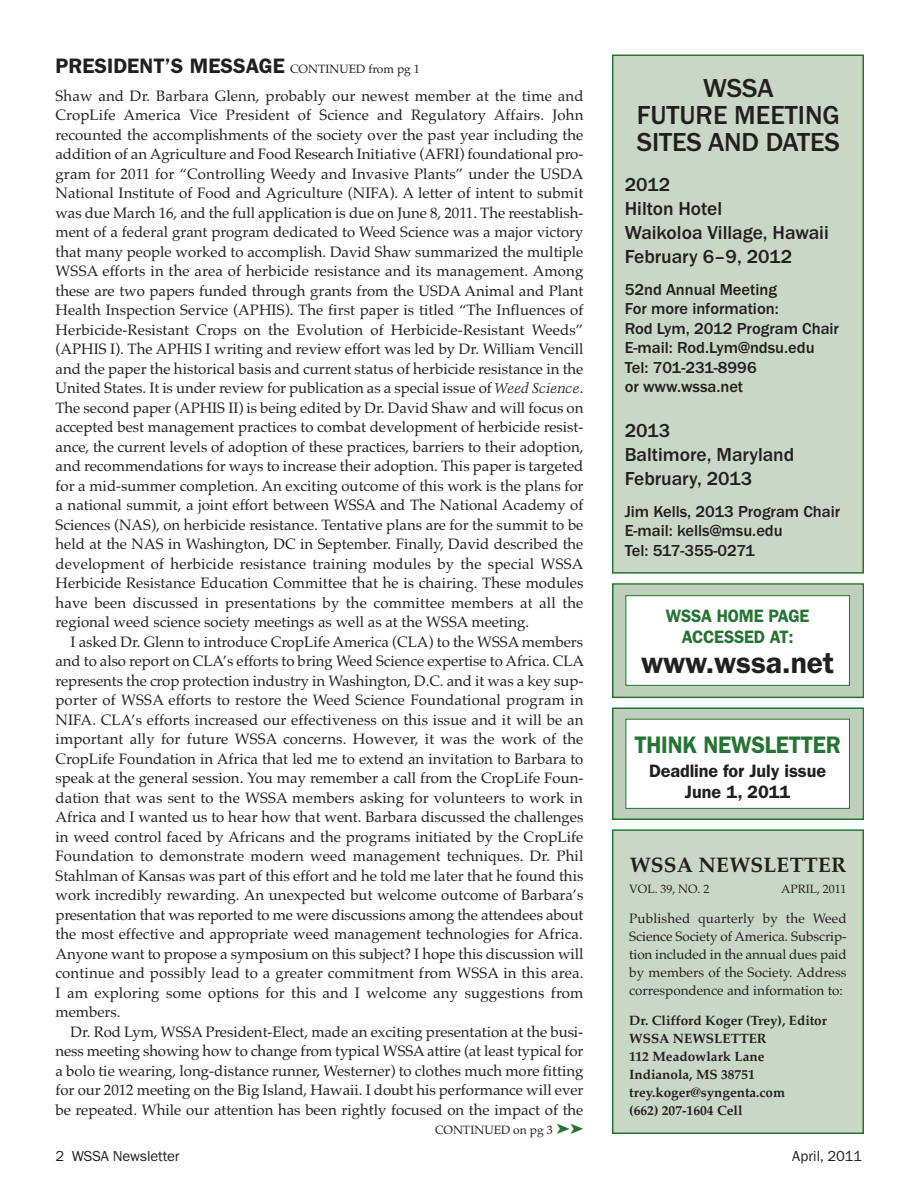
<style>
.page{position:relative;width:918px;height:1188px;background:#fff}
.page>*{position:absolute;margin:0;border:0;box-sizing:border-box;transform-origin:0 0}
.t1{font:600 30px "Franklin Gothic";letter-spacing:-.005em;color:#231f20}
.t2{font:700 27px/27px "Franklin Gothic";letter-spacing:-.005em;color:#231f20;text-align:center}
.t3{font:600 24px "Franklin Gothic";letter-spacing:-.01em;color:#267434;scale:.95 1}
.t4{font:600 21px "Franklin Gothic";color:#231f20}
.t5{font:700 21px "Palatino";letter-spacing:.01em;color:#231f20}
.t6{font:700 19.5px/24px "Franklin Gothic";color:#231f20}
.t7{font:600 18px/21px "Franklin Gothic";letter-spacing:-.005em;color:#231f20;text-align:center}
.t8{font:600 18px/21px "Franklin Gothic";letter-spacing:-.01em;color:#267434;text-align:center;scale:.95 1}
.t9{font:700 16.5px/19.5px "Franklin Gothic";color:#231f20}
.t10{font:15px/19.5px "Palatino";color:#231f20;text-align:justify}
.t11{font:15px "Franklin Gothic";letter-spacing:-.005em;color:#231f20}
.t12{font:13.5px/18px "Palatino";color:#231f20;text-align:justify}
.t13{font:700 13.5px/18px "Palatino";color:#231f20}
.t14{font:12px "Palatino";color:#231f20}
.s1{font-family:"Palatino";font-weight:400;font-size:12px}
.s2{font-family:"Kuenstler 480 BT";font-style:italic;font-size:14.25px}
.s3{color:#267434}
</style>
<div class="page">
<div style="left:613px;top:831px;width:249px;height:302px;background:#c9d8c6"></div>
<div style="left:612px;top:829px;width:252px;height:305px;border:2px solid #267434"></div>
<div style="left:613px;top:56px;width:249px;height:516px;background:#c9d8c6"></div>
<div style="left:612px;top:54px;width:252px;height:520px;border:2px solid #267434"></div>
<div style="left:614px;top:709px;width:248px;height:110px;background:#bed0ba"></div>
<div style="left:612px;top:708px;width:252px;height:112px;border:2px solid #267434"></div>
<div style="left:626px;top:720px;width:223px;height:88px;background:#fff"></div>
<div style="left:626px;top:719px;width:224px;height:90px;border:1px solid #267434"></div>
<div style="left:614px;top:585px;width:248px;height:112px;background:#bed0ba"></div>
<div style="left:612px;top:583px;width:252px;height:115px;border:2px solid #267434"></div>
<div style="left:626px;top:596px;width:223px;height:89px;background:#fff"></div>
<div style="left:626px;top:595px;width:224px;height:91px;border:1px solid #267434"></div>
<h3 class="t4" style="left:56px;top:58px;width:366px">PRESIDENT’S MESSAGE <span class="s1">CONTINUED from pg 1</span></h3>
<p class="t10" style="left:56px;top:86px;width:530px">Shaw and Dr. Barbara Glenn, probably our newest member at the time and CropLife America Vice President of Science and Regulatory Affairs. John recounted the accomplishments of the society over the past year including the addition of an Agriculture and Food Research Initiative (AFRI) foundational pro&shy;gram for 2011 for “Controlling Weedy and Invasive Plants” under the USDA National Institute of Food and Agriculture (NIFA). A letter of intent to submit was due March 16, and the full application is due on June 8, 2011. The reestablish&shy;ment of a federal grant program dedicated to Weed Science was a major victory that many people worked to accomplish. David Shaw summarized the multiple WSSA efforts in the area of herbicide resistance and its management. Among these are two papers funded through grants from the USDA Animal and Plant Health Inspection Service (APHIS). The first paper is titled “The Influences of Herbicide-Resistant Crops on the Evolution of Herbicide-Resistant Weeds” (APHIS I). The APHIS I writing and review effort was led by Dr. William Vencill and the paper the historical basis and current status of herbicide resistance in the United States. It is under review for publication as a special issue of <span class="s2">Weed Science</span>.<br>The second paper (APHIS II) is being edited by Dr. David Shaw and will focus on accepted best management practices to combat development of herbicide resist&shy;ance, the current levels of adoption of these practices, barriers to their adoption, and recommendations for ways to increase their adoption. This paper is targeted for a mid-summer completion. An exciting outcome of this work is the plans for a national summit, a joint effort between WSSA and The National Academy of Sciences (NAS), on herbicide resistance. Tentative plans are for the summit to be held at the NAS in Washington, DC in September. Finally, David described the development of herbicide resistance training modules by the special WSSA Herbicide Resistance Education Committee that he is chairing. These modules have been discussed in presentations by the committee members at all the regional weed science society meetings as well as at the WSSA meeting.</p>
<p class="t10" style="left:56px;top:632px;width:530px;text-indent:15px">I asked Dr. Glenn to introduce CropLife America (CLA) to the WSSA members and to also report on CLA’s efforts to bring Weed Science expertise to Africa. CLA represents the crop protection industry in Washington, D.C. and it was a key sup&shy;porter of WSSA efforts to restore the Weed Science Foundational program in NIFA. CLA’s efforts increased our effectiveness on this issue and it will be an important ally for future WSSA concerns. However, it was the work of the CropLife Foundation in Africa that led me to extend an invitation to Barbara to speak at the general session. You may remember a call from the CropLife Foun&shy;dation that was sent to the WSSA members asking for volunteers to work in Africa and I wanted us to hear how that went. Barbara discussed the challenges in weed control faced by Africans and the programs initiated by the CropLife Foundation to demonstrate modern weed management techniques. Dr. Phil Stahlman of Kansas was part of this effort and he told me later that he found this work incredibly rewarding. An unexpected but welcome outcome of Barbara’s presentation that was reported to me were discussions among the attendees about the most effective and appropriate weed management technologies for Africa.<br>Anyone want to propose a symposium on this subject? I hope this discussion will continue and possibly lead to a greater commitment from WSSA in this area.<br>I am exploring some options for this and I welcome any suggestions from members.</p>
<p class="t10" style="left:56px;top:1022px;width:529px;text-indent:15px">Dr. Rod Lym, WSSA President-Elect, made an exciting presentation at the busi&shy;ness meeting showing how to change from typical WSSA attire (at least typical for a bolo tie wearing, long-distance runner, Westerner) to clothes much more fitting for our 2012 meeting on the Big Island, Hawaii. I doubt his performance will ever be repeated. While our attention has been rightly focused on the impact of the</p>
<p class="t14" style="left:435px;top:1123px;width:150px">CONTINUED on pg 3 <span class="s3">➤➤</span></p>
<h2 class="t2" style="left:637px;top:74px;width:205px">WSSA<br>FUTURE MEETING<br>SITES AND DATES</h2>
<h3 class="t6" style="left:625px;top:172px;width:206px">2012<br>Hilton Hotel<br>Waikoloa Village, Hawaii<br>February 6–9, 2012</h3>
<p class="t9" style="left:625px;top:279px;width:216px">52nd Annual Meeting<br>For more information:<br>Rod Lym, 2012 Program Chair<br>E-mail: Rod.Lym@ndsu.edu<br>Tel: 701-231-8996<br>or www.wssa.net</p>
<h3 class="t6" style="left:625px;top:418px;width:171px">2013<br>Baltimore, Maryland<br>February, 2013</h3>
<p class="t9" style="left:625px;top:501px;width:217px">Jim Kells, 2013 Program Chair<br>E-mail: kells@msu.edu<br>Tel: 517-355-0271</p>
<p class="t8" style="left:666px;top:607px;width:153px">WSSA HOME PAGE<br>ACCESSED AT:</p>
<h1 class="t1" style="left:641px;top:652px;width:194px">www.wssa.net</h1>
<h3 class="t3" style="left:634px;top:736px;width:219px">THINK NEWSLETTER</h3>
<p class="t7" style="left:649px;top:761px;width:178px">Deadline for July issue<br>June 1, 2011</p>
<h3 class="t5" style="left:630px;top:853px;width:218px">WSSA NEWSLETTER</h3>
<p class="t14" style="left:629px;top:882px;width:82px">VOL. 39, NO. 2</p>
<p class="t14" style="left:781px;top:882px;width:67px">APRIL, 2011</p>
<p class="t12" style="left:629px;top:909px;width:219px">Published quarterly by the Weed Science Society of America. Subscrip&shy;tion included in the annual dues paid by members of the Society. Address correspondence and information to:</p>
<p class="t13" style="left:629px;top:1011px;width:199px">Dr. Clifford Koger (Trey), Editor<br>WSSA NEWSLETTER<br>112 Meadowlark Lane<br>Indianola, MS 38751 trey.koger@syngenta.com<br>(662) 207-1604 Cell</p>
<p class="t11" style="left:56px;top:1147px;width:126px">2 WSSA Newsletter</p>
<p class="t11" style="left:792px;top:1147px;width:71px">April, 2011</p>
</div>
